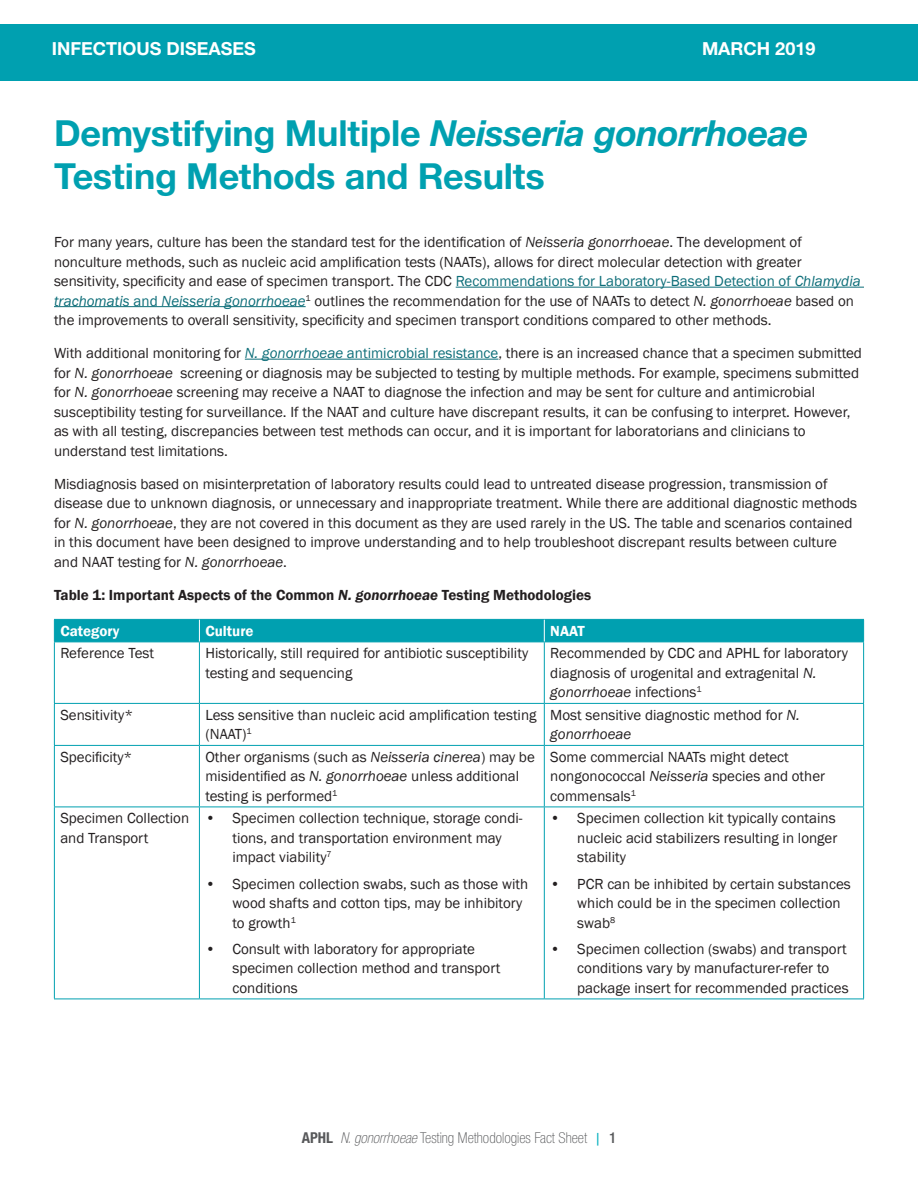
<style>
.page{position:relative;width:918px;height:1188px;background:#fff}
.page>*{position:absolute;margin:0;border:0;box-sizing:border-box;transform-origin:0 0}
.t1{font:700 36px/43.2px "Helvetica Neue LT Std";letter-spacing:-.005em;color:#00a0b0}
.t2{font:700 18px "Helvetica Neue LT Std";color:#fff}
.Body_Text{font:15px/19.5px "Franklin Gothic";color:#231f20}
.Body_Text-2{font:600 15px "Franklin Gothic";color:#231f20}
.t3{font:100 condensed 15px "Helvetica Neue LT Std";color:#57585a}
.Body_Text-3{font:600 15px "Franklin Gothic";color:#fff}
.s1{font-style:italic}
.s2{color:#0c6d78}
.s3{font-style:italic;color:#0c6d78}
.s4{font-weight:700}
.s5{font-family:"Franklin Gothic";font-weight:400;font-stretch:normal;color:#00aebd}
.s6{font-weight:500}
</style>
<div class="page">
<hr style="left:456px;top:287px;width:408px;height:1px;background:#0c6d78">
<hr style="left:54px;top:306px;width:252px;height:1px;background:#0c6d78">
<hr style="left:245px;top:359px;width:253px;height:1px;background:#0c6d78">
<hr style="left:54px;top:642px;width:145px;height:1px;background:#00a0b0">
<hr style="left:54px;top:642px;width:1px;height:61px;background:#00a0b0">
<hr style="left:199px;top:642px;width:345px;height:1px;background:#00a0b0">
<hr style="left:199px;top:642px;width:1px;height:61px;background:#00a0b0">
<hr style="left:544px;top:642px;width:320px;height:1px;background:#00a0b0">
<hr style="left:544px;top:642px;width:1px;height:61px;background:#00a0b0">
<hr style="left:863px;top:642px;width:1px;height:61px;background:#00a0b0">
<hr style="left:54px;top:703px;width:145px;height:1px;background:#00a0b0">
<hr style="left:54px;top:704px;width:1px;height:41px;background:#00a0b0">
<hr style="left:199px;top:703px;width:345px;height:1px;background:#00a0b0">
<hr style="left:199px;top:704px;width:1px;height:41px;background:#00a0b0">
<hr style="left:544px;top:703px;width:320px;height:1px;background:#00a0b0">
<hr style="left:544px;top:704px;width:1px;height:41px;background:#00a0b0">
<hr style="left:863px;top:704px;width:1px;height:41px;background:#00a0b0">
<hr style="left:54px;top:745px;width:145px;height:1px;background:#00a0b0">
<hr style="left:54px;top:746px;width:1px;height:61px;background:#00a0b0">
<hr style="left:199px;top:745px;width:345px;height:1px;background:#00a0b0">
<hr style="left:199px;top:746px;width:1px;height:61px;background:#00a0b0">
<hr style="left:544px;top:745px;width:320px;height:1px;background:#00a0b0">
<hr style="left:544px;top:746px;width:1px;height:61px;background:#00a0b0">
<hr style="left:863px;top:746px;width:1px;height:61px;background:#00a0b0">
<hr style="left:54px;top:807px;width:145px;height:1px;background:#00a0b0">
<hr style="left:54px;top:807px;width:1px;height:192px;background:#00a0b0">
<hr style="left:199px;top:807px;width:345px;height:1px;background:#00a0b0">
<hr style="left:199px;top:807px;width:1px;height:192px;background:#00a0b0">
<hr style="left:544px;top:807px;width:320px;height:1px;background:#00a0b0">
<hr style="left:544px;top:807px;width:1px;height:192px;background:#00a0b0">
<hr style="left:863px;top:807px;width:1px;height:192px;background:#00a0b0">
<hr style="left:54px;top:999px;width:145px;height:1px;background:#00a0b0">
<hr style="left:199px;top:999px;width:345px;height:1px;background:#00a0b0">
<hr style="left:544px;top:999px;width:320px;height:1px;background:#00a0b0">
<svg style="left:54px;top:619px;width:810px;height:23px;background:#01a0b0"></svg>
<div style="left:0;top:24px;width:918px;height:56px;background:#00a0b0"></div>
<p class="t2" style="left:52px;top:37px;width:206px">INFECTIOUS DISEASES</p>
<p class="t2" style="left:702px;top:37px;width:115px">MARCH 2019</p>
<p class="t1" style="left:54px;top:110px;width:756px">Demystifying Multiple <span class="s1">Neisseria gonorrhoeae<br></span>Testing Methods and Results</p>
<p class="Body_Text" style="left:54px;top:233px;width:808px">For many years, culture has been the standard test for the identification of <span class="s1">Neisseria gonorrhoeae</span>. The development of nonculture methods, such as nucleic acid amplification tests (NAATs), allows for direct molecular detection with greater sensitivity, specificity and ease of specimen transport. The CDC <span class="s2">Recommendations for Laboratory-Based Detection of</span> <span class="s3">Chlamydia trachomatis</span> <span class="s2">and</span> <span class="s3">Neisseria gonorrhoeae</span><sup>1</sup> outlines the recommendation for the use of NAATs to detect <span class="s1">N. gonorrhoeae</span> based on the improvements to overall sensitivity, specificity and specimen transport conditions compared to other methods.</p>
<p class="Body_Text" style="left:54px;top:344px;width:809px">With additional monitoring for <span class="s3">N. gonorrhoeae</span> <span class="s2">antimicrobial resistance</span>, there is an increased chance that a specimen submitted for <span class="s1">N. gonorrhoeae</span> screening or diagnosis may be subjected to testing by multiple methods. For example, specimens submitted for <span class="s1">N. gonorrhoeae</span> screening may receive a NAAT to diagnose the infection and may be sent for culture and antimicrobial susceptibility testing for surveillance. If the NAAT and culture have discrepant results, it can be confusing to interpret. However, as with all testing, discrepancies between test methods can occur, and it is important for laboratorians and clinicians to understand test limitations.</p>
<p class="Body_Text" style="left:54px;top:474px;width:805px">Misdiagnosis based on misinterpretation of laboratory results could lead to untreated disease progression, transmission of disease due to unknown diagnosis, or unnecessary and inappropriate treatment. While there are additional diagnostic methods for <span class="s1">N. gonorrhoeae</span>, they are not covered in this document as they are used rarely in the US. The table and scenarios contained in this document have been designed to improve understanding and to help troubleshoot discrepant results between culture and NAAT testing for <span class="s1">N. gonorrhoeae</span>.</p>
<p class="Body_Text-2" style="left:54px;top:585px;width:539px">Table 1: Important Aspects of the Common <span class="s1">N. gonorrhoeae</span> Testing Methodologies</p>
<p class="Body_Text-3" style="left:60px;top:622px;width:61px">Category</p>
<p class="Body_Text-3" style="left:205px;top:622px;width:50px">Culture</p>
<p class="Body_Text-3" style="left:550px;top:622px;width:36px">NAAT</p>
<p class="Body_Text" style="left:60px;top:644px;width:95px">Reference Test</p>
<p class="Body_Text" style="left:205px;top:644px;width:324px">Historically, still required for antibiotic susceptibility testing and sequencing</p>
<p class="Body_Text" style="left:550px;top:644px;width:299px">Recommended by CDC and APHL for laboratory diagnosis of urogenital and extragenital <span class="s1">N. gonorrhoeae</span> infections<sup>1</sup></p>
<p class="Body_Text" style="left:60px;top:705px;width:74px">Sensitivity*</p>
<p class="Body_Text" style="left:205px;top:705px;width:333px">Less sensitive than nucleic acid amplification testing (NAAT)<sup>1</sup></p>
<p class="Body_Text" style="left:550px;top:705px;width:251px">Most sensitive diagnostic method for <span class="s1">N. gonorrhoeae</span></p>
<p class="Body_Text" style="left:60px;top:747px;width:74px">Specificity*</p>
<p class="Body_Text" style="left:205px;top:747px;width:331px">Other organisms (such as <span class="s1">Neisseria cinerea</span>) may be misidentified as <span class="s1">N. gonorrhoeae</span> unless additional testing is performed<sup>1</sup></p>
<p class="Body_Text" style="left:550px;top:747px;width:276px">Some commercial NAATs might detect nongonococcal <span class="s1">Neisseria</span> species and other commensals<sup>1</sup></p>
<p class="Body_Text" style="left:60px;top:809px;width:130px">Specimen Collection and Transport</p>
<p class="Body_Text" style="left:232px;top:809px;width:292px;text-indent:-27px">• Specimen collection technique, storage condi&shy;tions, and transportation environment may impact viability<sup>7</sup></p>
<p class="Body_Text" style="left:232px;top:874px;width:297px;text-indent:-27px">• Specimen collection swabs, such as those with wood shafts and cotton tips, may be inhibitory to growth<sup>1</sup></p>
<p class="Body_Text" style="left:232px;top:939px;width:269px;text-indent:-27px">• Consult with laboratory for appropriate specimen collection method and transport conditions</p>
<p class="Body_Text" style="left:577px;top:809px;width:262px;text-align:justify;text-indent:-27px">• Specimen collection kit typically contains nucleic acid stabilizers resulting in longer stability</p>
<p class="Body_Text" style="left:577px;top:874px;width:275px;text-indent:-27px">• PCR can be inhibited by certain substances which could be in the specimen collection swab<sup>8</sup></p>
<p class="Body_Text" style="left:577px;top:939px;width:273px;text-indent:-27px">• Specimen collection (swabs) and transport conditions vary by manufacturer-refer to package insert for recommended practices</p>
<p class="t3" style="left:302px;top:1129px;width:316px"><span class="s4">APHL</span> <span class="s1">N. gonorrhoeae</span> Testing Methodologies Fact Sheet <span class="s5">|</span> <span class="s6">1</span></p>
</div>
